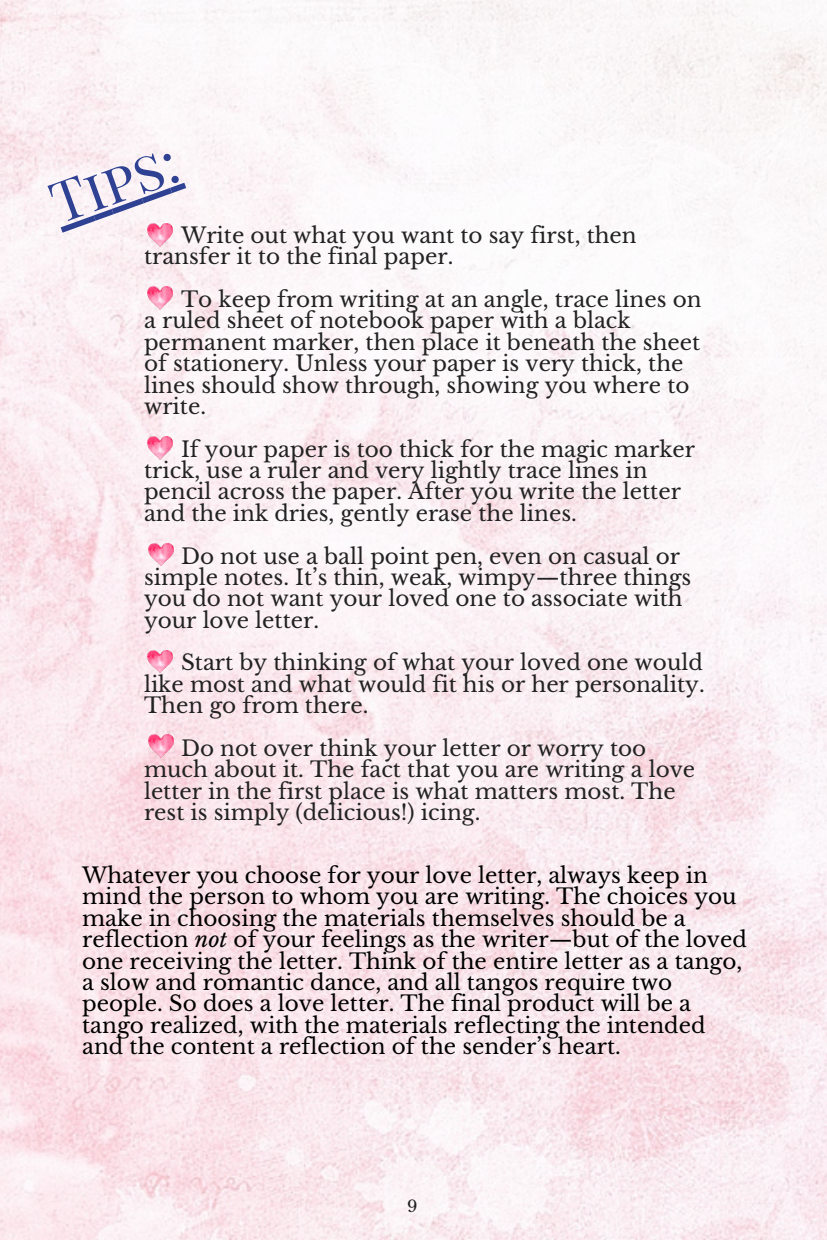
<style>
.page{position:relative;width:827px;height:1240px;background:#fff}
.page>*{position:absolute;margin:0;border:0;box-sizing:border-box;transform-origin:0 0}
.t1{font:56.55px "Playfair Display SC";color:#2f4193}
.t2{font:21.45px/21.3px "Libre Baskerville";color:#222}
.t3{font:21.45px/21.3px "Libre Baskerville";color:#000}
.t4{font:16.2px "Libre Baskerville";color:#222}
.s1{font-style:italic}
</style>
<div class="page">
<img style="left:0;top:0;width:827px;height:1240px">
<svg style="left:61px;top:183px;width:125px;height:50px"></svg>
<img style="left:147px;top:224px;width:25px;height:22px">
<img style="left:147px;top:287px;width:25px;height:22px">
<img style="left:147px;top:436px;width:25px;height:23px">
<img style="left:148px;top:543px;width:25px;height:23px">
<img style="left:147px;top:650px;width:25px;height:23px">
<img style="left:148px;top:735px;width:25px;height:22px">
<h1 class="t1" style="left:39px;top:167px;width:133px;rotate:-20deg">Tips:</h1>
<p class="t2" style="left:144px;top:225px;width:494px;text-indent:37px">Write out what you want to say first, then transfer it to the final paper.</p>
<p class="t2" style="left:144px;top:289px;width:559px;text-indent:37px">To keep from writing at an angle, trace lines on a ruled sheet of notebook paper with a black permanent marker, then place it beneath the sheet of stationery. Unless your paper is very thick, the lines should show through, showing you where to write.</p>
<p class="t2" style="left:144px;top:438px;width:553px;text-indent:37px">If your paper is too thick for the magic marker trick, use a ruler and very lightly trace lines in pencil across the paper. After you write the letter and the ink dries, gently erase the lines.</p>
<p class="t2" style="left:144px;top:545px;width:549px;text-indent:37px">Do not use a ball point pen, even on casual or simple notes. It’s thin, weak, wimpy—three things you do not want your loved one to associate with your love letter.</p>
<p class="t2" style="left:144px;top:652px;width:562px;text-align:justify;text-indent:37px">Start by thinking of what your loved one would like most and what would fit his or her personality.<br>Then go from there.</p>
<p class="t2" style="left:144px;top:738px;width:553px;text-indent:37px">Do not over think your letter or worry too much about it. The fact that you are writing a love letter in the first place is what matters most. The rest is simply (delicious!) icing.</p>
<p class="t3" style="left:82px;top:865px;width:666px">Whatever you choose for your love letter, always keep in mind the person to whom you are writing. The choices you make in choosing the materials themselves should be a reflection <span class="s1">not</span> of your feelings as the writer—but of the loved one receiving the letter. Think of the entire letter as a tango, a slow and romantic dance, and all tangos require two people. So does a love letter. The final product will be a tango realized, with the materials reflecting the intended and the content a reflection of the sender’s heart.</p>
<p class="t4" style="left:407px;top:1196px;width:12px">9</p>
</div>
